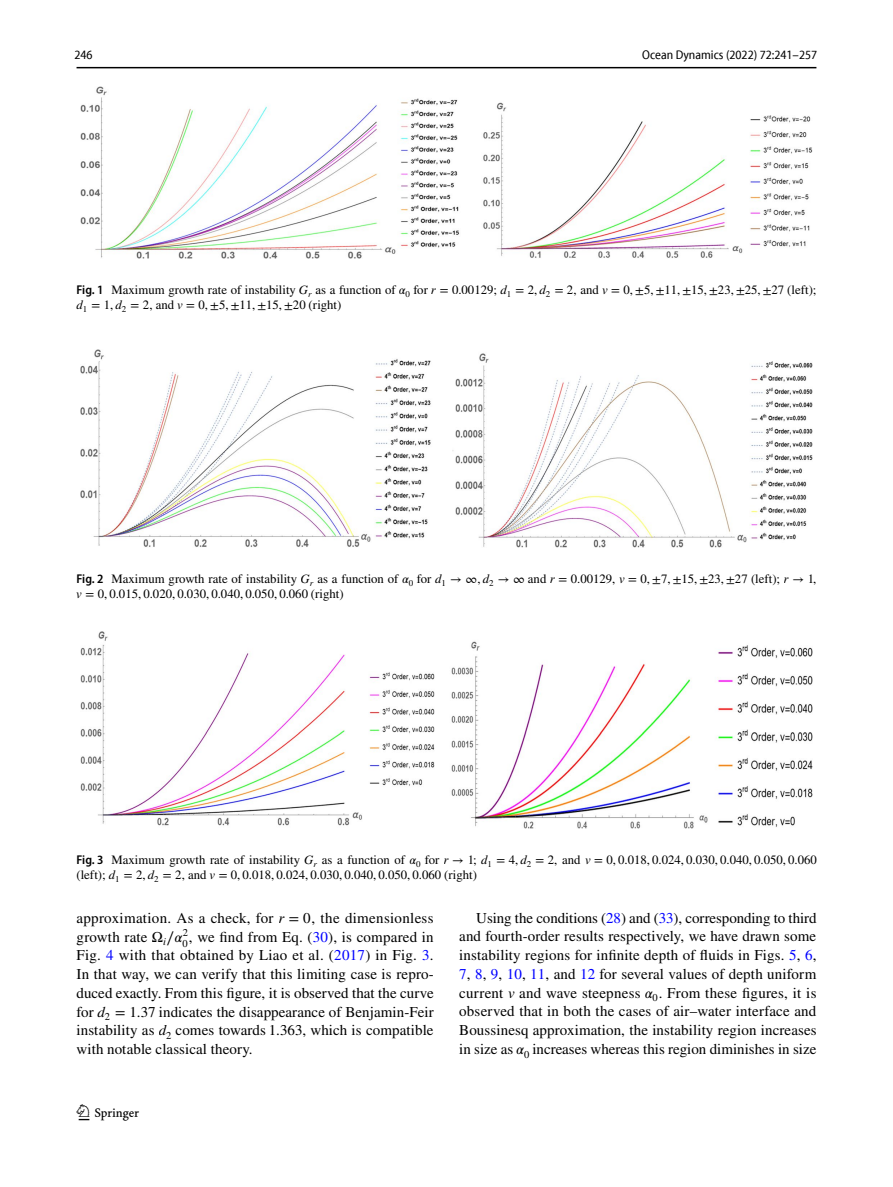
<style>
.page{position:relative;width:893px;height:1187px;background:#fff}
.page>*{position:absolute;margin:0;border:0;box-sizing:border-box;transform-origin:0 0}
.t1{font:22.5px "Springnew Regular 2";color:#000}
.t2{font:15px/18.8px "STIX";letter-spacing:.005em;color:#000;text-align:justify}
.t3{font:12.75px "STIX";color:#000}
.t4{font:12.75px "STIX General Regular 155";color:#000}
.t5{font:12.75px "STIX General Regular 149";color:#000}
.t6{font:12.75px "STIX General Regular 142";color:#000}
.t7{font:semi-condensed 12.75px "Myriad Pro Unic";color:#000}
.s1{font-family:"Myriad Pro";font-weight:600;font-stretch:semi-condensed}
.s2{font-family:"STIX General Italic 147"}
.s3{font-family:"STIX Math Italic 105"}
.s4{font-family:"STIX General Italic 148"}
.s5{font-family:"STIX Math Regular 127"}
.s6{font-family:"STIX General Regular 138"}
.s7{font-family:"STIX General Italic 149"}
.s8{font-family:"STIX Math Regular 128"}
.s9{font-family:"STIX General Regular 139"}
.s10{font-family:"STIX General Italic 150"}
.s11{font-family:"STIX Math Regular 130"}
.s12{font-family:"STIX General Regular 140"}
.s13{font-family:"STIX General Italic 151"}
.s14{font-family:"STIX Math Regular 131"}
.s15{font-family:"STIX General Regular 141"}
.s16{font-family:"STIX"}
.s17{font-family:"STIX General Italic 152"}
.s18{font-family:"STIX Math Regular 132"}
.s19{font-family:"STIX General Italic 153"}
.s20{font-family:"STIX Math Italic 106"}
.s21{font-family:"STIX General Italic 154"}
.s22{font-family:"STIX Math Sans Regular 3"}
.s23{font-family:"STIX Math Regular 133"}
.s24{font-family:"STIX General Regular 145"}
.s25{font-family:"STIX General Italic 155"}
.s26{font-family:"STIX Math Regular 134"}
.s27{font-family:"STIX General Regular 146"}
.s28{font-family:"STIX General Italic 156"}
.s29{font-family:"STIX Math Regular 136"}
.s30{font-family:"STIX General Regular 147"}
.s31{font-family:"STIX General Italic 157"}
.s32{font-family:"STIX Math Sans Regular 4"}
.s33{font-family:"STIX General Regular 148"}
.s34{font-family:"STIX General Italic 158"}
.s35{font-family:"STIX Math Regular 137"}
.s36{font-family:"STIX General Italic 159"}
.s37{font-family:"STIX Math Italic 107"}
.s38{font-family:"STIX General Italic 161"}
.s39{font-family:"STIX Math Sans Regular 5"}
.s40{font-family:"STIX General Regular 151"}
.s41{font-family:"STIX General Italic 162"}
.s42{font-family:"STIX Math Regular 138"}
.s43{font-family:"STIX General Regular 152"}
.s44{font-family:"STIX General Italic 163"}
.s45{font-family:"STIX Math Regular 139"}
.s46{font-family:"STIX General Regular 153"}
.s47{font-family:"STIX General Italic 164"}
.s48{font-family:"STIX Math Regular 140"}
.s49{font-family:"STIX General Regular 154"}
.s50{font-family:"STIX General Italic 165"}
.s51{font-family:"STIX Math Regular 141"}
.s52{font-family:"STIX General Italic 146"}
.s53{font-family:"STIX Math Regular 129"}
.s54{font-family:"STIX General Regular 143"}
.s55{font-family:"STIX Math Regular 135"}
.s56{font-family:"STIX Math Italic 108"}
.s57{color:#00f}
.s58{font-family:"STIX General Italic 166"}
.s59{font-family:"STIX Math Regular 126"}
.s60{font-family:"STIX General Regular 132"}
.s61{font-family:"STIX General Italic 144"}
.s62{font-family:"STIX General Regular 134"}
.s63{font-family:"STIX General Italic 145"}
.s64{font-family:"STIX Math Italic 103"}
.s65{font-family:"STIX Math Italic 104"}
</style>
<div class="page">
<hr style="left:77px;top:67px;width:739px;height:1px;background:#000">
<img style="left:81px;top:87px;width:731px;height:171px">
<img style="left:81px;top:349px;width:731px;height:198px">
<img style="left:81px;top:631px;width:731px;height:197px">
<p class="t7" style="left:74px;top:50px;width:20px">246</p>
<p class="t7" style="left:642px;top:50px;width:176px">Ocean Dynamics (2022) 72:241–257</p>
<p class="t3" style="left:77px;top:280px;width:741px"><span class="s1">Fig. 1</span> Maximum growth rate of instability <span class="s2">G</span><sub>r</sub> as a function of <span class="s3">𝛼</span><sub>0</sub> for <span class="s4">r</span> <span class="s5">=</span> <span class="s6">0.00129</span>; <span class="s7">d</span><sub>1</sub> <span class="s8">=</span> <span class="s9">2,</span> <span class="s7">d</span><sub>2</sub> <span class="s8">=</span> <span class="s9">2</span>, and <span class="s10">v</span> <span class="s11">=</span> <span class="s12">0,</span> <span class="s11">±</span><span class="s12">5,</span> <span class="s11">±</span><span class="s12">11,</span> <span class="s11">±</span><span class="s12">15,</span> <span class="s11">±</span><span class="s12">23,</span> <span class="s11">±</span><span class="s12">25,</span> <span class="s11">±</span><span class="s12">27</span> (left);</p>
<p class="t6" style="left:76px;top:300px;width:267px"><span class="s13">d</span><sub>1</sub> <span class="s14">=</span> <span class="s15">1,</span> <span class="s13">d</span><sub>2</sub> <span class="s14">=</span> <span class="s15">2</span><span class="s16">, and</span> <span class="s17">v</span> <span class="s18">=</span> 0, <span class="s18">±</span>5, <span class="s18">±</span>11, <span class="s18">±</span>15, <span class="s18">±</span>20 <span class="s16">(right)</span></p>
<p class="t3" style="left:77px;top:569px;width:741px"><span class="s1">Fig. 2</span> Maximum growth rate of instability <span class="s19">G</span><sub>r</sub> as a function of <span class="s20">𝛼</span><sub>0</sub> for <span class="s21">d</span><sub>1</sub> <span class="s22">→</span> <span class="s23">∞</span><span class="s24">,</span> <span class="s21">d</span><sub>2</sub> <span class="s22">→</span> <span class="s23">∞</span> and <span class="s25">r</span> <span class="s26">=</span> <span class="s27">0.00129</span>, <span class="s28">v</span> <span class="s29">=</span> <span class="s30">0,</span> <span class="s29">±</span><span class="s30">7,</span> <span class="s29">±</span><span class="s30">15,</span> <span class="s29">±</span><span class="s30">23,</span> <span class="s29">±</span><span class="s30">27</span> (left); <span class="s31">r</span> <span class="s32">→</span> <span class="s33">1</span>,</p>
<p class="t5" style="left:76px;top:589px;width:269px"><span class="s34">v</span> <span class="s35">=</span> 0, 0.015, 0.020, 0.030, 0.040, 0.050, 0.060 <span class="s16">(right)</span></p>
<p class="t3" style="left:77px;top:850px;width:742px"><span class="s1">Fig. 3</span> Maximum growth rate of instability <span class="s36">G</span><sub>r</sub> as a function of <span class="s37">𝛼</span><sub>0</sub> for <span class="s38">r</span> <span class="s39">→</span> <span class="s40">1</span>; <span class="s41">d</span><sub>1</sub> <span class="s42">=</span> <span class="s43">4,</span> <span class="s41">d</span><sub>2</sub> <span class="s42">=</span> <span class="s43">2</span>, and <span class="s44">v</span> <span class="s45">=</span> <span class="s46">0, 0.018, 0.024, 0.030, 0.040, 0.050, 0.060</span></p>
<p class="t4" style="left:77px;top:869px;width:402px"><span class="s16">(left);</span> <span class="s47">d</span><sub>1</sub> <span class="s48">=</span> <span class="s49">2,</span> <span class="s47">d</span><sub>2</sub> <span class="s48">=</span> <span class="s49">2</span><span class="s16">, and</span> <span class="s50">v</span> <span class="s51">=</span> 0, 0.018, 0.024, 0.030, 0.040, 0.050, 0.060 <span class="s16">(right)</span></p>
<p class="t2" style="left:77px;top:909px;width:359px">approximation. As a check, for <span class="s52">r</span> <span class="s53">=</span> <span class="s54">0</span>, the dimensionless growth rate <span class="s55">Ω</span><sub>i</sub><span class="s55">∕</span><span class="s56">𝛼</span><sup>2</sup></p>
<p class="t2" style="left:77px;top:928px;width:359px;text-indent:106px"><sub>0</sub> , we find from Eq. (<span class="s57">30</span>), is compared in Fig. <span class="s57">4</span> with that obtained by Liao et al. (<span class="s57">2017</span>) in Fig. <span class="s57">3</span>.<br>In that way, we can verify that this limiting case is repro&shy;duced exactly. From this figure, it is observed that the curve for <span class="s58">d</span><sub>2</sub> <span class="s59">=</span> <span class="s60">1.37</span> indicates the disappearance of Benjamin-Feir instability as <span class="s61">d</span><sub>2</sub> comes towards <span class="s62">1.363</span>, which is compatible with notable classical theory.</p>
<h1 class="t1" style="left:79px;top:1104px;width:62px">1 3</h1>
<p class="t2" style="left:459px;top:909px;width:359px;text-indent:17px">Using the conditions (<span class="s57">28</span>) and (<span class="s57">33</span>), corresponding to third and fourth-order results respectively, we have drawn some instability regions for infinite depth of fluids in Figs. <span class="s57">5</span>, <span class="s57">6</span>, <span class="s57">7</span>, <span class="s57">8</span>, <span class="s57">9</span>, <span class="s57">10</span>, <span class="s57">11</span>, and <span class="s57">12</span> for several values of depth uniform current <span class="s63">v</span> and wave steepness <span class="s64">𝛼</span><sub>0</sub>. From these figures, it is observed that in both the cases of air–water interface and Boussinesq approximation, the instability region increases in size as <span class="s65">𝛼</span><sub>0</sub> increases whereas this region diminishes in size</p>
</div>
